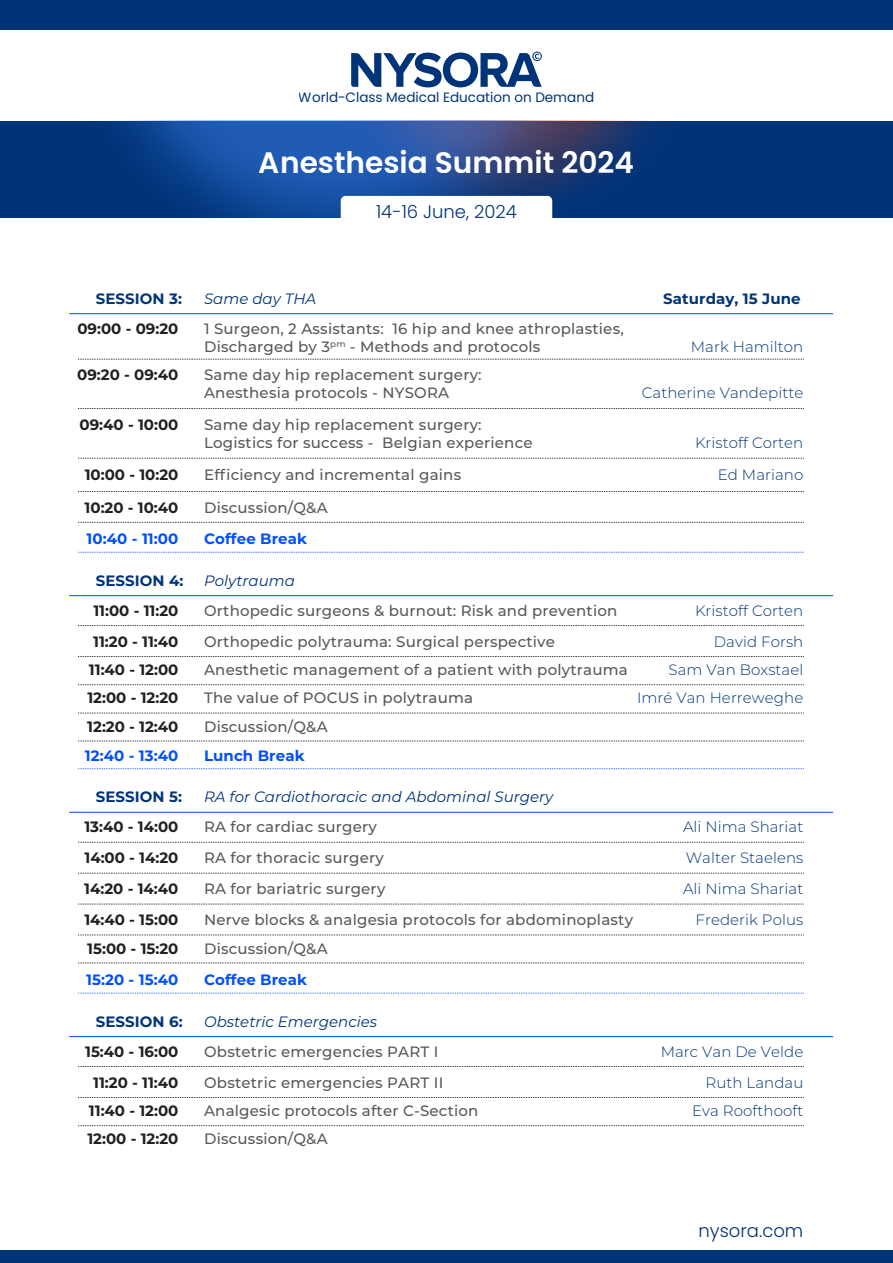
<style>
.page{position:relative;width:893px;height:1263px;background:#fff}
.page>*{position:absolute;margin:0;border:0;box-sizing:border-box;transform-origin:0 0}
.t1{font:600 29.55px "Poppins";color:#fff}
.t2{font:300 18px "Poppins";color:#003479}
.t3{font:500 15px/18px "Montserrat";letter-spacing:.015em;color:#58595b}
.t4{font:700 15px "Montserrat";color:#231f20}
.t5{font:300 15px "Montserrat";letter-spacing:.005em;color:#003479}
.t6{font:italic 15px "Montserrat";color:#003479}
.t7{font:700 15px "Montserrat";letter-spacing:.005em;color:#004fff}
.t8{font:700 15px "Montserrat";letter-spacing:.005em;color:#003479}
.t9{font:13.5px "Poppins";color:#003479}
</style>
<div class="page">
<div style="left:0;top:1251px;width:893px;height:12px;background:#003479"></div>
<div style="left:0;top:121px;width:893px;height:97px;background:#003479"></div>
<div style="left:0;top:0;width:893px;height:30px;background:#003479"></div>
<img style="left:616px;top:121px;width:37px;height:43px">
<img style="left:123px;top:121px;width:493px;height:97px">
<div style="left:341px;top:196px;width:211px;height:22px;background:#fff"></div>
<svg style="left:351px;top:52px;width:191px;height:35px"></svg>
<hr style="left:69px;top:313px;width:764px;height:1px;background:#004fff">
<svg style="left:78px;top:359px;width:725px;height:1px"></svg>
<svg style="left:78px;top:408px;width:725px;height:1px"></svg>
<svg style="left:78px;top:458px;width:725px;height:1px"></svg>
<svg style="left:78px;top:491px;width:725px;height:1px"></svg>
<svg style="left:78px;top:522px;width:725px;height:1px"></svg>
<svg style="left:78px;top:741px;width:725px;height:1px"></svg>
<svg style="left:78px;top:552px;width:725px;height:1px"></svg>
<hr style="left:69px;top:595px;width:764px;height:1px;background:#004fff">
<svg style="left:78px;top:625px;width:725px;height:1px"></svg>
<svg style="left:78px;top:656px;width:725px;height:1px"></svg>
<svg style="left:78px;top:684px;width:725px;height:1px"></svg>
<svg style="left:78px;top:713px;width:725px;height:1px"></svg>
<svg style="left:78px;top:963px;width:725px;height:1px"></svg>
<svg style="left:78px;top:935px;width:725px;height:1px"></svg>
<svg style="left:78px;top:993px;width:725px;height:1px"></svg>
<hr style="left:69px;top:1036px;width:764px;height:1px;background:#004fff">
<svg style="left:78px;top:1066px;width:725px;height:1px"></svg>
<svg style="left:78px;top:1097px;width:725px;height:1px"></svg>
<svg style="left:78px;top:1125px;width:725px;height:1px"></svg>
<svg style="left:78px;top:768px;width:725px;height:1px"></svg>
<hr style="left:69px;top:812px;width:764px;height:1px;background:#004fff">
<svg style="left:78px;top:842px;width:725px;height:1px"></svg>
<svg style="left:78px;top:873px;width:725px;height:1px"></svg>
<svg style="left:78px;top:904px;width:725px;height:1px"></svg>
<p class="t9" style="left:299px;top:90px;width:297px">World-Class Medical Education on Demand</p>
<h1 class="t1" style="left:259px;top:145px;width:377px">Anesthesia Summit 2024</h1>
<p class="t2" style="left:376px;top:201px;width:142px">14-16 June, 2024</p>
<p class="t8" style="left:96px;top:287px;width:88px">SESSION 3:</p>
<p class="t6" style="left:204px;top:288px;width:114px">Same day THA</p>
<p class="t8" style="left:663px;top:287px;width:139px">Saturday, 15 June</p>
<p class="t4" style="left:77px;top:318px;width:103px">09:00 - 09:20</p>
<p class="t5" style="left:691px;top:336px;width:114px">Mark Hamilton</p>
<p class="t3" style="left:204px;top:319px;width:421px">1 Surgeon, 2 Assistants: 16 hip and knee athroplasties,<br>Discharged by 3<sup>pm</sup> - Methods and protocols</p>
<p class="t4" style="left:77px;top:364px;width:103px">09:20 - 09:40</p>
<p class="t4" style="left:80px;top:414px;width:100px">09:40 - 10:00</p>
<p class="t3" style="left:204px;top:365px;width:279px">Same day hip replacement surgery:<br>Anesthesia protocols - NYSORA</p>
<p class="t3" style="left:204px;top:415px;width:330px">Same day hip replacement surgery:<br>Logistics for success - Belgian experience</p>
<p class="t5" style="left:642px;top:383px;width:163px">Catherine Vandepitte</p>
<p class="t5" style="left:695px;top:433px;width:110px">Kristoff Corten</p>
<p class="t4" style="left:85px;top:463px;width:95px">10:00 - 10:20</p>
<p class="t3" style="left:204px;top:465px;width:259px">Efficiency and incremental gains</p>
<p class="t5" style="left:718px;top:464px;width:87px">Ed Mariano</p>
<p class="t4" style="left:85px;top:497px;width:95px">10:20 - 10:40</p>
<p class="t3" style="left:204px;top:498px;width:125px">Discussion/Q&amp;A</p>
<p class="t7" style="left:87px;top:528px;width:93px">10:40 - 11:00</p>
<p class="t7" style="left:204px;top:528px;width:104px">Coffee Break</p>
<p class="t8" style="left:96px;top:569px;width:89px">SESSION 4:</p>
<p class="t6" style="left:204px;top:570px;width:92px">Polytrauma</p>
<p class="t4" style="left:93px;top:600px;width:87px">11:00 - 11:20</p>
<p class="t3" style="left:204px;top:601px;width:415px">Orthopedic surgeons &amp; burnout: Risk and prevention</p>
<p class="t5" style="left:695px;top:600px;width:110px">Kristoff Corten</p>
<p class="t4" style="left:93px;top:631px;width:87px">11:20 - 11:40</p>
<p class="t3" style="left:204px;top:632px;width:352px">Orthopedic polytrauma: Surgical perspective</p>
<p class="t5" style="left:714px;top:631px;width:91px">David Forsh</p>
<p class="t4" style="left:89px;top:659px;width:91px">11:40 - 12:00</p>
<p class="t3" style="left:204px;top:660px;width:425px">Anesthetic management of a patient with polytrauma</p>
<p class="t5" style="left:669px;top:659px;width:136px">Sam Van Boxstael</p>
<p class="t4" style="left:87px;top:687px;width:93px">12:00 - 12:20</p>
<p class="t3" style="left:204px;top:688px;width:271px">The value of POCUS in polytrauma</p>
<p class="t5" style="left:637px;top:688px;width:168px">Imré Van Herreweghe</p>
<p class="t4" style="left:87px;top:715px;width:93px">12:20 - 12:40</p>
<p class="t3" style="left:204px;top:717px;width:125px">Discussion/Q&amp;A</p>
<p class="t7" style="left:85px;top:745px;width:95px">12:40 - 13:40</p>
<p class="t7" style="left:204px;top:745px;width:102px">Lunch Break</p>
<p class="t8" style="left:96px;top:786px;width:88px">SESSION 5:</p>
<p class="t6" style="left:204px;top:787px;width:351px">RA for Cardiothoracic and Abdominal Surgery</p>
<p class="t4" style="left:84px;top:816px;width:96px">13:40 - 14:00</p>
<p class="t5" style="left:683px;top:817px;width:122px">Ali Nima Shariat</p>
<p class="t3" style="left:204px;top:817px;width:174px">RA for cardiac surgery</p>
<p class="t4" style="left:84px;top:847px;width:95px">14:00 - 14:20</p>
<p class="t3" style="left:204px;top:848px;width:181px">RA for thoracic surgery</p>
<p class="t5" style="left:686px;top:848px;width:119px">Walter Staelens</p>
<p class="t4" style="left:84px;top:878px;width:96px">14:20 - 14:40</p>
<p class="t3" style="left:204px;top:879px;width:183px">RA for bariatric surgery</p>
<p class="t4" style="left:84px;top:909px;width:96px">14:40 - 15:00</p>
<p class="t3" style="left:204px;top:910px;width:430px">Nerve blocks &amp; analgesia protocols for abdominoplasty</p>
<p class="t5" style="left:695px;top:909px;width:109px">Frederik Polus</p>
<p class="t5" style="left:683px;top:879px;width:122px">Ali Nima Shariat</p>
<p class="t4" style="left:87px;top:937px;width:93px">15:00 - 15:20</p>
<p class="t3" style="left:204px;top:938px;width:125px">Discussion/Q&amp;A</p>
<p class="t7" style="left:86px;top:969px;width:94px">15:20 - 15:40</p>
<p class="t7" style="left:204px;top:969px;width:104px">Coffee Break</p>
<p class="t8" style="left:96px;top:1010px;width:88px">SESSION 6:</p>
<p class="t6" style="left:204px;top:1011px;width:175px">Obstetric Emergencies</p>
<p class="t4" style="left:85px;top:1041px;width:95px">15:40 - 16:00</p>
<p class="t3" style="left:204px;top:1042px;width:236px">Obstetric emergencies PART I</p>
<p class="t5" style="left:661px;top:1041px;width:144px">Marc Van De Velde</p>
<p class="t4" style="left:93px;top:1071px;width:87px">11:20 - 11:40</p>
<p class="t3" style="left:204px;top:1073px;width:241px">Obstetric emergencies PART II</p>
<p class="t5" style="left:705px;top:1072px;width:99px">Ruth Landau</p>
<p class="t4" style="left:89px;top:1100px;width:91px">11:40 - 12:00</p>
<p class="t3" style="left:204px;top:1101px;width:276px">Analgesic protocols after C-Section</p>
<p class="t5" style="left:692px;top:1100px;width:113px">Eva Roofthooft</p>
<p class="t4" style="left:87px;top:1128px;width:93px">12:00 - 12:20</p>
<p class="t3" style="left:204px;top:1129px;width:125px">Discussion/Q&amp;A</p>
<p class="t2" style="left:698px;top:1220px;width:106px">nysora.com</p>
</div>
